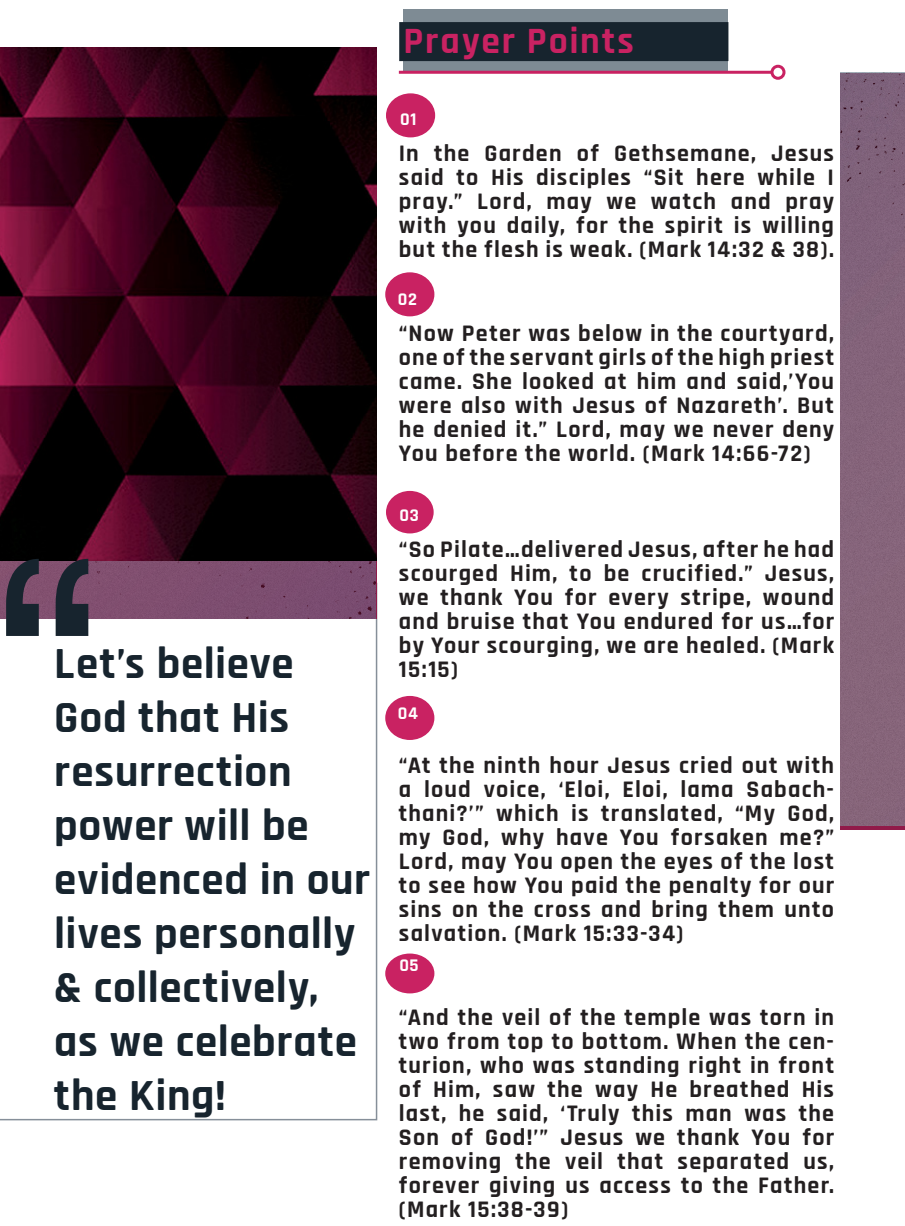
<style>
.page{position:relative;width:905px;height:1226px;background:#fff}
.page>*{position:absolute;margin:0;border:0;box-sizing:border-box;transform-origin:0 0}
.Headline-Body{font:700 45px/54px "Rajdhani";letter-spacing:.015em;color:#17242e}
.Sub-Header_rule{font:700 37.5px "Rajdhani";letter-spacing:.05em;color:#c92262}
.Caption_Italic_8p{font:700 24px/24px "Rajdhani";letter-spacing:.05em;color:#231f20;text-align:justify}
.Quotation_12_BBN{font:700 18px "Rajdhani";letter-spacing:.035em;color:#fff}
</style>
<div class="page">
<img style="left:0;top:48px;width:376px;height:513px">
<div style="left:841px;top:73px;width:64px;height:752px;background:#84637a"></div>
<svg style="left:0;top:618px;width:377px;height:502px"></svg>
<div style="left:0;top:561px;width:375px;height:57px;background:#7d4e70"></div>
<div style="left:403px;top:9px;width:325px;height:62px;background:#7e8b94"></div>
<div style="left:399px;top:22px;width:329px;height:39px;background:#17242e"></div>
<hr style="left:399px;top:71px;width:373px;height:3px;background:#c92262">
<div style="left:770px;top:65px;width:15px;height:15px;border:3px solid #c92262;border-radius:50%"></div>
<svg style="left:6px;top:559px;width:82px;height:77px;background:#463c4d"></svg>
<div style="left:387px;top:94px;width:47px;height:43px;background:#c92262;border-radius:50%"></div>
<div style="left:386px;top:93px;width:49px;height:44px;border:2px solid #c92262;border-radius:50%"></div>
<div style="left:386px;top:696px;width:48px;height:43px;background:#c92262;border-radius:50%"></div>
<div style="left:385px;top:696px;width:49px;height:44px;border:2px solid #c92262;border-radius:50%"></div>
<div style="left:386px;top:273px;width:48px;height:42px;background:#c92262;border-radius:50%"></div>
<div style="left:385px;top:272px;width:49px;height:44px;border:2px solid #c92262;border-radius:50%"></div>
<div style="left:386px;top:954px;width:48px;height:38px;background:#c92262;border-radius:50%"></div>
<div style="left:385px;top:953px;width:49px;height:40px;border:2px solid #c92262;border-radius:50%"></div>
<div style="left:386px;top:491px;width:48px;height:42px;background:#c92262;border-radius:50%"></div>
<p class="Headline-Body" style="left:54px;top:637px;width:317px">Let’s believe<br>God that His resurrection power will be evidenced in our lives personally &amp; collectively, as we celebrate the King!</p>
<p class="Sub-Header_rule" style="left:403px;top:18px;width:232px">Prayer Points</p>
<p class="Quotation_12_BBN" style="left:400px;top:108px;width:18px">01</p>
<p class="Caption_Italic_8p" style="left:399px;top:142px;width:437px">In the Garden of Gethsemane, Jesus said to His disciples “Sit here while I pray.” Lord, may we watch and pray with you daily, for the spirit is willing but the flesh is weak. (Mark 14:32 &amp; 38).</p>
<p class="Quotation_12_BBN" style="left:398px;top:288px;width:21px">02</p>
<p class="Caption_Italic_8p" style="left:399px;top:322px;width:437px">“Now Peter was below in the courtyard, one of the servant girls of the high priest came. She looked at him and said,’You were also with Jesus of Nazareth’. But he denied it.” Lord, may we never deny You before the world. (Mark 14:66-72)</p>
<p class="Quotation_12_BBN" style="left:399px;top:504px;width:21px">03</p>
<p class="Caption_Italic_8p" style="left:399px;top:538px;width:437px">“So Pilate…delivered Jesus, after he had scourged Him, to be crucified.” Jesus, we thank You for every stripe, wound and bruise that You endured for us…for by Your scourging, we are healed. (Mark 15:15)</p>
<p class="Quotation_12_BBN" style="left:398px;top:702px;width:22px">04</p>
<p class="Caption_Italic_8p" style="left:399px;top:754px;width:437px">“At the ninth hour Jesus cried out with a loud voice, ‘Eloi, Eloi, lama Sabach&shy;thani?’” which is translated, “My God, my God, why have You forsaken me?” Lord, may You open the eyes of the lost to see how You paid the penalty for our sins on the cross and bring them unto salvation. (Mark 15:33-34)</p>
<p class="Quotation_12_BBN" style="left:399px;top:954px;width:21px">05</p>
<p class="Caption_Italic_8p" style="left:399px;top:1006px;width:437px">“And the veil of the temple was torn in two from top to bottom. When the cen&shy;turion, who was standing right in front of Him, saw the way He breathed His last, he said, ‘Truly this man was the Son of God!’” Jesus we thank You for removing the veil that separated us, forever giving us access to the Father. (Mark 15:38-39)</p>
</div>
